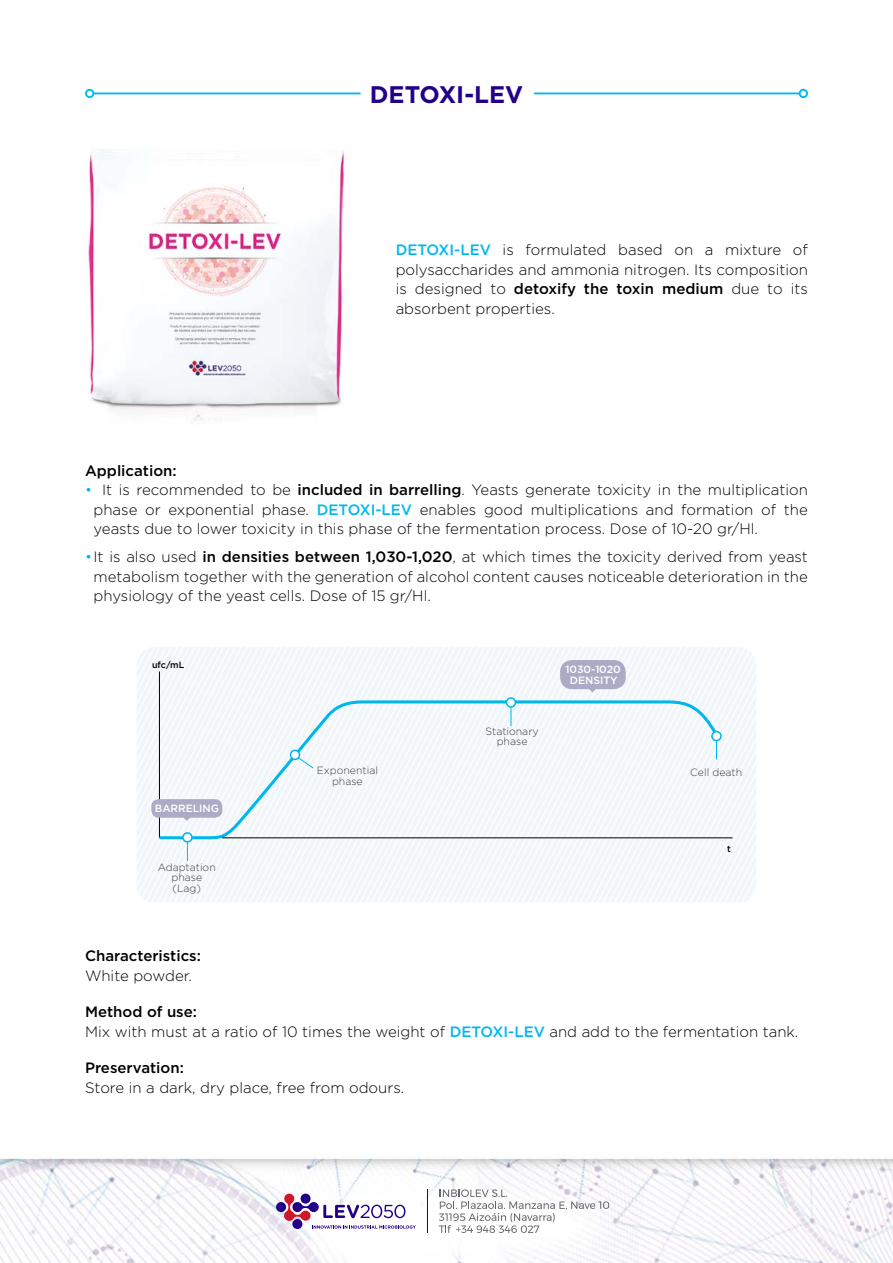
<style>
.page{position:relative;width:893px;height:1263px;background:#fff}
.page>*{position:absolute;margin:0;border:0;box-sizing:border-box;transform-origin:0 0}
.t1{font:700 24px "Gotham";color:#240089}
.t2{font:300 15px/19.5px "Gotham";color:#000;text-align:justify}
.t3{font:500 15px "Gotham";color:#000}
.t4{font:300 10.5px/10.6px "Gotham";color:#3c3c3b;text-align:center}
.t5{font:500 10.5px "Gotham";color:#fff}
.t6{font:500 9px "Gotham";color:#000}
.s1{font-weight:500;color:#00b7ed}
.s2{font-weight:500}
.s3{color:#00b7ed}
</style>
<div class="page">
<img style="left:0;top:1156px;width:893px;height:107px">
<hr style="left:427px;top:1189px;width:1px;height:43px;background:#240089">
<svg style="left:439px;top:1189px;width:170px;height:44px"></svg>
<div style="left:276px;top:1202px;width:10px;height:10px;background:#240089;border-radius:50%"></div>
<svg style="left:284px;top:1193px;width:132px;height:35px"></svg>
<svg style="left:541px;top:647px;width:29px;height:255px;fill:#f0f6f9"></svg>
<svg style="left:309px;top:647px;width:231px;height:255px;fill:#f0f6f9"></svg>
<svg style="left:308px;top:699px;width:273px;height:8px"></svg>
<div style="left:506px;top:698px;width:9px;height:9px;background:#fff;border-radius:50%"></div>
<div style="left:506px;top:697px;width:10px;height:11px;border:2px solid #00b7ed;border-radius:50%"></div>
<svg style="left:308px;top:707px;width:273px;height:154px"></svg>
<svg style="left:137px;top:647px;width:171px;height:255px"></svg>
<div style="left:560px;top:660px;width:66px;height:29px;background:#acabc5;border-radius:12px"></div>
<svg style="left:581px;top:647px;width:175px;height:255px"></svg>
<img style="left:88px;top:149px;width:257px;height:272px">
<hr style="left:534px;top:93px;width:266px;height:1px;background:#00b7ed">
<div style="left:799px;top:89px;width:9px;height:9px;border:2px solid #00b7ed;border-radius:50%"></div>
<hr style="left:93px;top:93px;width:268px;height:1px;background:#00b7ed">
<div style="left:85px;top:89px;width:9px;height:9px;border:2px solid #00b7ed;border-radius:50%"></div>
<hr style="left:222px;top:837px;width:510px;height:1px;background:#000">
<h1 class="t1" style="left:370px;top:79px;width:155px">DETOXI-LEV</h1>
<p class="t2" style="left:396px;top:240px;width:414px"><span class="s1">DETOXI-LEV</span> is formulated based on a mixture of polysaccharides and ammonia nitrogen. Its composition is designed to <span class="s2">detoxify the toxin medium</span> due to its absorbent properties.</p>
<p class="t3" style="left:85px;top:460px;width:93px">Application:</p>
<p class="t2" style="left:94px;top:480px;width:716px;text-indent:-9px"><span class="s3">•</span> It is recommended to be <span class="s2">included in barrelling</span>. Yeasts generate toxicity in the multiplication phase or exponential phase. <span class="s1">DETOXI-LEV</span> enables good multiplications and formation of the yeasts due to lower toxicity in this phase of the fermentation process. Dose of 10-20 gr/Hl.</p>
<p class="t2" style="left:94px;top:547px;width:716px;text-indent:-9px"><span class="s3">•</span>It is also used <span class="s2">in densities between 1,030-1,020</span>, at which times the toxicity derived from yeast metabolism together with the generation of alcohol content causes noticeable deterioration in the physiology of the yeast cells. Dose of 15 gr/Hl.</p>
<p class="t6" style="left:152px;top:659px;width:34px">ufc/mL</p>
<p class="t5" style="left:155px;top:801px;width:66px">BARRELING</p>
<p class="t4" style="left:158px;top:861px;width:60px">Adaptation phase (Lag)</p>
<p class="t5" style="left:565px;top:662px;width:57px">1030-1020</p>
<p class="t4" style="left:485px;top:725px;width:55px">Stationary phase</p>
<p class="t5" style="left:570px;top:673px;width:49px">DENSITY</p>
<p class="t4" style="left:317px;top:765px;width:63px">Exponential</p>
<p class="t4" style="left:690px;top:767px;width:53px">Cell death</p>
<p class="t4" style="left:332px;top:775px;width:32px">phase</p>
<p class="t6" style="left:727px;top:843px;width:5px">t</p>
<p class="t3" style="left:85px;top:946px;width:117px">Characteristics:</p>
<p class="t2" style="left:85px;top:965px;width:108px">White powder.</p>
<p class="t2" style="left:85px;top:1002px;width:715px"><span class="s2">Method of use:<br></span>Mix with must at a ratio of 10 times the weight of <span class="s1">DETOXI-LEV</span> and add to the fermentation tank.</p>
<p class="t3" style="left:85px;top:1058px;width:100px">Preservation:</p>
<p class="t2" style="left:85px;top:1077px;width:321px">Store in a dark, dry place, free from odours.</p>
</div>
